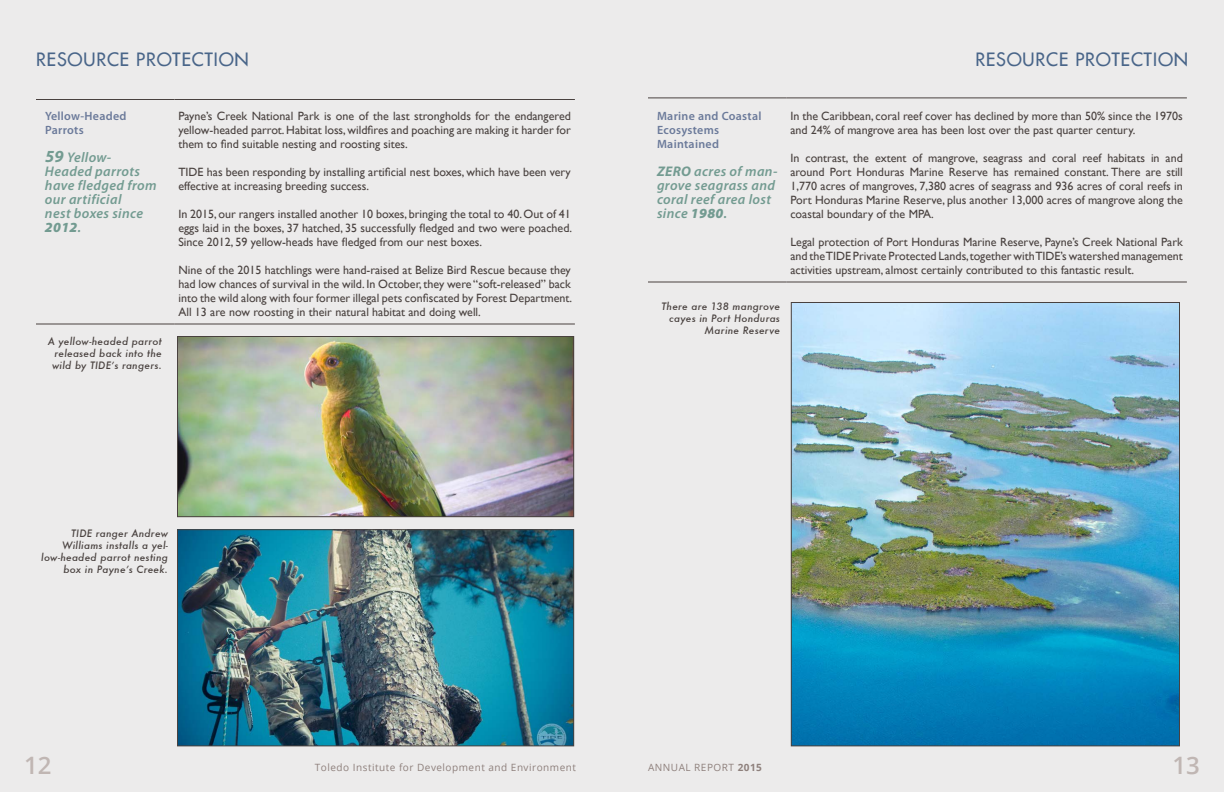
<style>
.page{position:relative;width:1224px;height:792px;background:#ecebeb}
.page>*{position:absolute;margin:0;border:0;box-sizing:border-box;transform-origin:0 0}
.t1{font:600 24px "Open Sans";color:#c0b6b3}
.t2{font:18px "Futura 2";letter-spacing:.05em;color:#496589}
.t3{font:italic 600 14px/14px "Myriad Pro";letter-spacing:.025em;color:#739b91}
.t4{font:12px/14px "Gill Sans";color:#49413f;text-align:justify}
.t5{font:600 12px/14px "Myriad Pro";letter-spacing:.025em;color:#6b7a9a}
.t6{font:italic 500 10px/12px "Futura";letter-spacing:.025em;color:#49413f;text-align:right}
.t7{font:10px "Open Sans";letter-spacing:.05em;color:#8e807c}
.s1{font-weight:700;font-size:17px}
.s2{font-weight:900}
.s3{font-weight:700}
</style>
<div class="page">
<hr style="left:174px;top:99px;width:401px;height:1px;background:#49413f">
<hr style="left:36px;top:99px;width:138px;height:1px;background:#49413f">
<hr style="left:36px;top:324px;width:138px;height:1px;background:#49413f">
<hr style="left:174px;top:324px;width:401px;height:1px;background:#49413f">
<img style="left:179px;top:338px;width:393px;height:177px">
<div style="left:177px;top:336px;width:397px;height:181px;border:1px solid #49413f"></div>
<img style="left:179px;top:531px;width:393px;height:213px">
<div style="left:177px;top:529px;width:397px;height:217px;border:1px solid #49413f"></div>
<img style="left:793px;top:304px;width:385px;height:440px">
<hr style="left:786px;top:282px;width:401px;height:1px;background:#49413f">
<hr style="left:648px;top:97px;width:138px;height:1px;background:#49413f">
<hr style="left:648px;top:282px;width:138px;height:1px;background:#49413f">
<hr style="left:786px;top:97px;width:401px;height:1px;background:#49413f">
<h2 class="t2" style="left:36px;top:47px;width:214px">RESOURCE PROTECTION</h2>
<h2 class="t2" style="left:975px;top:47px;width:214px">RESOURCE PROTECTION</h2>
<p class="t5" style="left:45px;top:109px;width:83px">Yellow-Headed<br>Parrots</p>
<p class="t3" style="left:45px;top:150px;width:113px"><span class="s1">59</span> Yellow-<br>Headed parrots have fledged from our artificial<br>nest boxes since<br><span class="s2">2012</span>.</p>
<p class="t6" style="left:52px;top:335px;width:111px;text-align:justify;text-indent:-4px">A yellow-headed parrot released back into the wild by TIDE’s rangers.</p>
<p class="t4" style="left:178px;top:109px;width:394px">Payne’s Creek National Park is one of the last strongholds for the endangered yellow-headed parrot. Habitat loss, wildfires and poaching are making it harder for them to find suitable nesting and roosting sites.</p>
<p class="t4" style="left:178px;top:165px;width:394px">TIDE has been responding by installing artificial nest boxes, which have been very effective at increasing breeding success.</p>
<p class="t4" style="left:178px;top:207px;width:395px">In 2015, our rangers installed another 10 boxes, bringing the total to 40. Out of 41 eggs laid in the boxes, 37 hatched, 35 successfully fledged and two were poached.<br>Since 2012, 59 yellow-heads have fledged from our nest boxes.</p>
<p class="t4" style="left:178px;top:263px;width:395px">Nine of the 2015 hatchlings were hand-raised at Belize Bird Rescue because they had low chances of survival in the wild. In October, they were “soft-released” back into the wild along with four former illegal pets confiscated by Forest Department.<br>All 13 are now roosting in their natural habitat and doing well.</p>
<p class="t6" style="left:41px;top:528px;width:128px">TIDE ranger Andrew<br>Williams installs a yel&shy;low-headed parrot nesting box in Payne’s Creek.</p>
<p class="t5" style="left:657px;top:109px;width:106px">Marine and Coastal<br>Ecosystems<br>Maintained</p>
<p class="t3" style="left:657px;top:164px;width:122px"><span class="s3">ZERO</span> acres of man&shy;grove seagrass and coral reef area lost since <span class="s2">1980</span>.</p>
<p class="t6" style="left:662px;top:300px;width:120px">There are 138 mangrove cayes in Port Honduras<br>Marine Reserve</p>
<p class="t4" style="left:790px;top:109px;width:394px">In the Caribbean, coral reef cover has declined by more than 50% since the 1970s and 24% of mangrove area has been lost over the past quarter century.</p>
<p class="t4" style="left:790px;top:151px;width:394px">In contrast, the extent of mangrove, seagrass and coral reef habitats in and around Port Honduras Marine Reserve has remained constant. There are still 1,770 acres of mangroves, 7,380 acres of seagrass and 936 acres of coral reefs in Port Honduras Marine Reserve, plus another 13,000 acres of mangrove along the coastal boundary of the MPA.</p>
<p class="t4" style="left:790px;top:235px;width:394px">Legal protection of Port Honduras Marine Reserve, Payne’s Creek National Park and the TIDE Private Protected Lands, together with TIDE’s watershed management activities upstream, almost certainly contributed to this fantastic result.</p>
<h1 class="t1" style="left:24px;top:749px;width:29px">12</h1>
<p class="t7" style="left:315px;top:761px;width:263px">Toledo Institute for Development and Environment</p>
<p class="t7" style="left:648px;top:761px;width:116px">ANNUAL REPORT <span class="s3">2015</span></p>
<h1 class="t1" style="left:1173px;top:749px;width:29px">13</h1>
</div>
